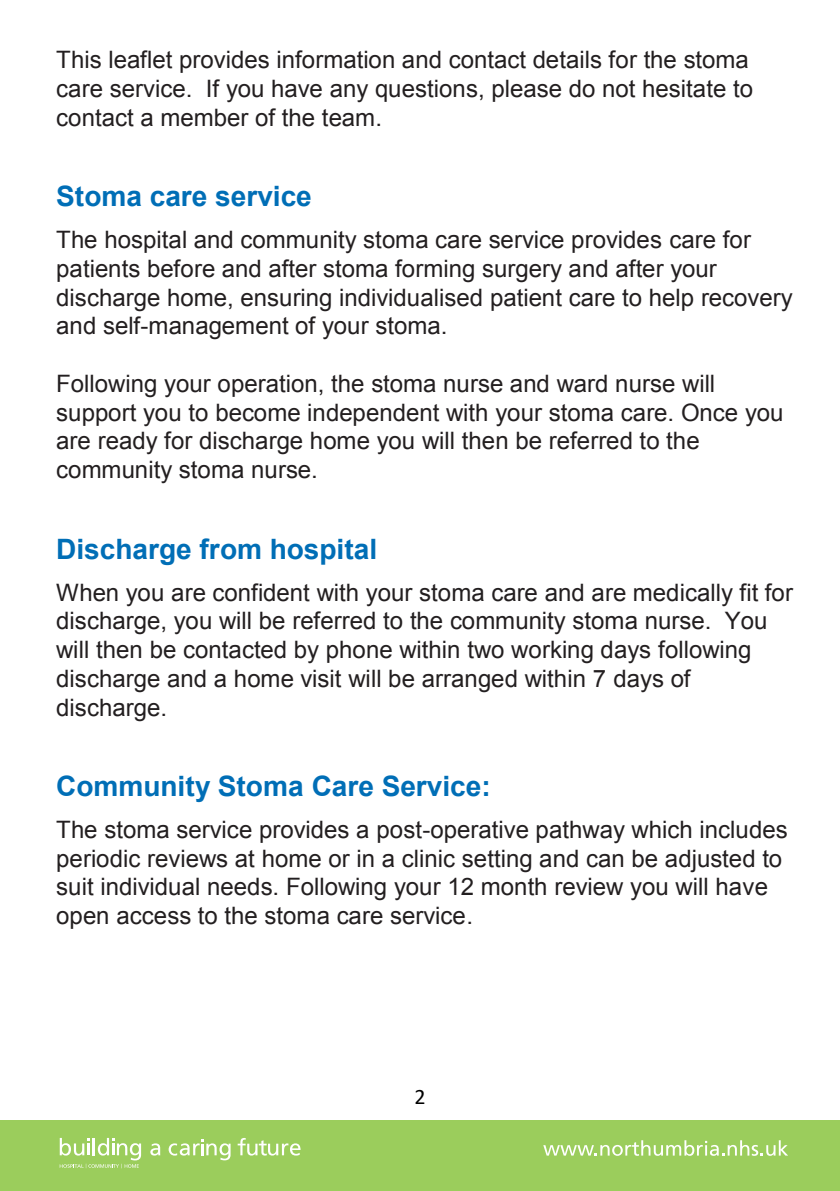
<style>
.page{position:relative;width:840px;height:1191px;background:#fff}
.page>*{position:absolute;margin:0;border:0;box-sizing:border-box;transform-origin:0 0}
.t1{font:700 28px "Arial";color:#006eb6}
.t2{font:24px/28.8px "Arial";color:#231f20}
.t3{font:22px "Calibri";color:#000}
</style>
<div class="page">
<div style="left:0;top:1120px;width:839px;height:71px;background:#9bcd5c"></div>
<svg style="left:150px;top:1143px;width:10px;height:12px"></svg>
<svg style="left:168px;top:1139px;width:62px;height:21px"></svg>
<svg style="left:237px;top:1138px;width:63px;height:17px"></svg>
<svg style="left:60px;top:1137px;width:81px;height:31px"></svg>
<svg style="left:543px;top:1140px;width:244px;height:15px"></svg>
<p class="t2" style="left:56px;top:46px;width:698px">This leaflet provides information and contact details for the stoma care service. If you have any questions, please do not hesitate to contact a member of the team.</p>
<p class="t1" style="left:56px;top:178px;width:257px">Stoma care service</p>
<p class="t2" style="left:56px;top:226px;width:737px">The hospital and community stoma care service provides care for patients before and after stoma forming surgery and after your discharge home, ensuring individualised patient care to help recovery and self-management of your stoma.</p>
<p class="t2" style="left:56px;top:369px;width:728px">Following your operation, the stoma nurse and ward nurse will support you to become independent with your stoma care. Once you are ready for discharge home you will then be referred to the community stoma nurse.</p>
<p class="t1" style="left:56px;top:530px;width:322px">Discharge from hospital</p>
<p class="t2" style="left:56px;top:578px;width:738px">When you are confident with your stoma care and are medically fit for discharge, you will be referred to the community stoma nurse. You will then be contacted by phone within two working days following discharge and a home visit will be arranged within 7 days of discharge.</p>
<p class="t1" style="left:56px;top:767px;width:436px">Community Stoma Care Service:</p>
<p class="t2" style="left:56px;top:815px;width:732px">The stoma service provides a post-operative pathway which includes periodic reviews at home or in a clinic setting and can be adjusted to suit individual needs. Following your 12 month review you will have open access to the stoma care service.</p>
<p class="t3" style="left:414px;top:1081px;width:13px">2</p>
</div>
